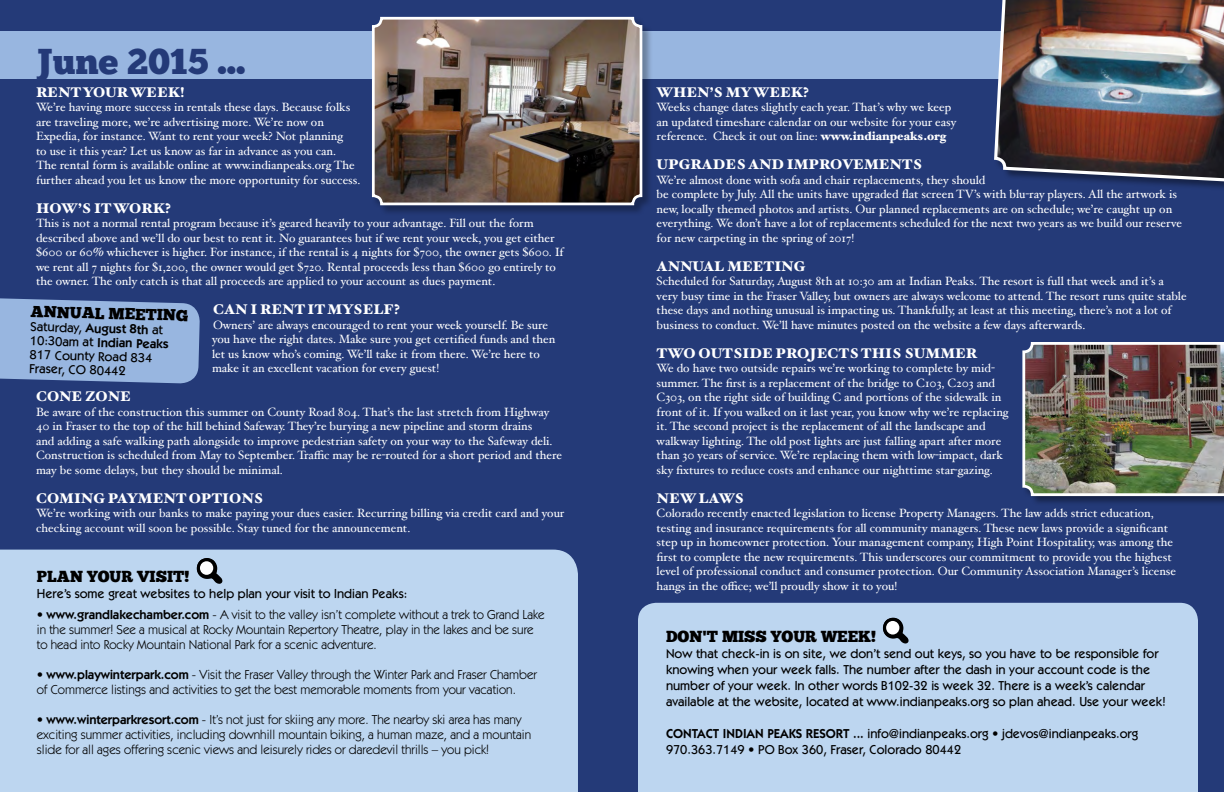
<style>
.page{position:relative;width:1224px;height:792px;background:#243a78}
.page>*{position:absolute;margin:0;border:0;box-sizing:border-box;transform-origin:0 0}
.t1{font:36px "Chunk Five";color:#243a78}
.t2{font:16px "Chunk Five";color:#000}
.t3{font:900 14px "Hoefler Text";color:#fff}
.t4{font:13px/15px "Itc Kabel";color:#000}
.t5{font:500 13px/16px "Itc Kabel";color:#000}
.t6{font:12px/14.5px "Hoefler Text";color:#fff}
.s1{font-weight:600}
.s2{font-weight:900}
</style>
<div class="page">
<div style="left:0;top:31px;width:1224px;height:48px;background:#98b6e0"></div>
<div style="left:372px;top:16px;width:281px;height:200px;background:#000;opacity:.3"></div>
<img style="left:373px;top:18px;width:268px;height:186px">
<div style="left:372px;top:17px;width:270px;height:188px;border:3px solid #fff;border-radius:8px"></div>
<div style="left:638px;top:603px;width:560px;height:189px;background:#bdd6f0"></div>
<div style="left:0;top:550px;width:578px;height:242px;background:#bdd6f0"></div>
<svg style="left:882px;top:617px;width:29px;height:29px"></svg>
<div style="left:886px;top:621px;width:13px;height:14px;background:#fff;border-radius:50%"></div>
<svg style="left:196px;top:557px;width:29px;height:29px"></svg>
<div style="left:200px;top:561px;width:13px;height:14px;background:#fff;border-radius:50%"></div>
<img style="left:994px;top:0;width:230px;height:188px">
<div style="left:1022px;top:342px;width:202px;height:164px;background:#000;opacity:.4"></div>
<img style="left:1022px;top:342px;width:202px;height:154px">
<svg style="left:0;top:298px;width:200px;height:86px"></svg>
<h1 class="t1" style="left:36px;top:45px;width:211px">June 2015 ...</h1>
<p class="t3" style="left:36px;top:84px;width:150px">RENT YOUR WEEK!</p>
<p class="t6" style="left:36px;top:100px;width:326px">We’re having more success in rentals these days. Because folks are traveling more, we’re advertising more. We’re now on Expedia, for instance. Want to rent your week? Not planning<br>to use it this year? Let us know as far in advance as you can.<br>The rental form is available online at www.indianpeaks.org The further ahead you let us know the more opportunity for success.</p>
<p class="t3" style="left:36px;top:200px;width:136px">HOW’S IT WORK?</p>
<p class="t6" style="left:36px;top:216px;width:529px">This is not a normal rental program because it’s geared heavily to your advantage. Fill out the form described above and we’ll do our best to rent it. No guarantees but if we rent your week, you get either $600 or 60% whichever is higher. For instance, if the rental is 4 nights for $700, the owner gets $600. If we rent all 7 nights for $1,200, the owner would get $720. Rental proceeds less than $600 go entirely to the owner. The only catch is that all proceeds are applied to your account as dues payment.</p>
<p class="t3" style="left:213px;top:301px;width:188px">CAN I RENT IT MYSELF?</p>
<p class="t6" style="left:212px;top:318px;width:345px">Owners’ are always encouraged to rent your week yourself. Be sure you have the right dates. Make sure you get certified funds and then let us know who’s coming. We’ll take it from there. We’re here to make it an excellent vacation for every guest!</p>
<p class="t3" style="left:36px;top:388px;width:96px">CONE ZONE</p>
<p class="t6" style="left:36px;top:405px;width:528px">Be aware of the construction this summer on County Road 804. That’s the last stretch from Highway 40 in Fraser to the top of the hill behind Safeway. They’re burying a new pipeline and storm drains<br>and adding a safe walking path alongside to improve pedestrian safety on your way to the Safeway deli.<br>Construction is scheduled from May to September. Traffic may be re-routed for a short period and there may be some delays, but they should be minimal.</p>
<p class="t3" style="left:36px;top:490px;width:229px">COMING PAYMENT OPTIONS</p>
<p class="t6" style="left:36px;top:506px;width:530px">We’re working with our banks to make paying your dues easier. Recurring billing via credit card and your checking account will soon be possible. Stay tuned for the announcement.</p>
<h2 class="t2" style="left:31px;top:305px;width:159px;rotate:1deg">ANNUAL MEETING</h2>
<p class="t5" style="left:31px;top:319px;width:140px;line-height:14px;rotate:2deg">Saturday, <span class="s1">August 8th</span> at<br>10:30am at <span class="s1">Indian Peaks<br></span>817 County Road 834<br>Fraser, CO 80442</p>
<h2 class="t2" style="left:37px;top:569px;width:154px">PLAN YOUR VISIT!</h2>
<p class="t5" style="left:37px;top:586px;width:372px">Here’s some great websites to help plan your visit to Indian Peaks:</p>
<p class="t4" style="left:37px;top:607px;width:509px">• <span class="s1">www.grandlakechamber.com</span> - A visit to the valley isn’t complete without a trek to Grand Lake in the summer! See a musical at Rocky Mountain Repertory Theatre, play in the lakes and be sure to head into Rocky Mountain National Park for a scenic adventure.</p>
<p class="t4" style="left:37px;top:667px;width:502px">• <span class="s1">www.playwinterpark.com</span> - Visit the Fraser Valley through the Winter Park and Fraser Chamber of Commerce listings and activities to get the best memorable moments from your vacation.</p>
<p class="t4" style="left:37px;top:712px;width:496px">• <span class="s1">www.winterparkresort.com</span> - It’s not just for skiing any more. The nearby ski area has many exciting summer activities, including downhill mountain biking, a human maze, and a mountain slide for all ages offering scenic views and leisurely rides or daredevil thrills – you pick!</p>
<p class="t3" style="left:657px;top:84px;width:154px">WHEN’S MY WEEK?</p>
<p class="t6" style="left:657px;top:100px;width:301px">Weeks change dates slightly each year. That’s why we keep an updated timeshare calendar on our website for your easy reference. Check it out on line: <span class="s2">www.indianpeaks.org</span></p>
<p class="t3" style="left:657px;top:156px;width:267px">UPGRADES AND IMPROVEMENTS</p>
<p class="t6" style="left:657px;top:173px;width:527px">We’re almost done with sofa and chair replacements, they should<br>be complete by July. All the units have upgraded flat screen TV’s with blu-ray players. All the artwork is new, locally themed photos and artists. Our planned replacements are on schedule; we’re caught up on everything. We don’t have a lot of replacements scheduled for the next two years as we build our reserve for new carpeting in the spring of 2017!</p>
<p class="t3" style="left:657px;top:258px;width:150px">ANNUAL MEETING</p>
<p class="t6" style="left:657px;top:274px;width:532px">Scheduled for Saturday, August 8th at 10:30 am at Indian Peaks. The resort is full that week and it’s a very busy time in the Fraser Valley, but owners are always welcome to attend. The resort runs quite stable these days and nothing unusual is impacting us. Thankfully, at least at this meeting, there’s not a lot of business to conduct. We’ll have minutes posted on the website a few days afterwards.</p>
<p class="t3" style="left:657px;top:345px;width:322px">TWO OUTSIDE PROJECTS THIS SUMMER</p>
<p class="t6" style="left:657px;top:361px;width:353px">We do have two outside repairs we’re working to complete by mid&shy;summer. The first is a replacement of the bridge to C103, C203 and C303, on the right side of building C and portions of the sidewalk in front of it. If you walked on it last year, you know why we’re replacing it. The second project is the replacement of all the landscape and walkway lighting. The old post lights are just falling apart after more than 30 years of service. We’re replacing them with low-impact, dark sky fixtures to reduce costs and enhance our nighttime star-gazing.</p>
<p class="t3" style="left:657px;top:490px;width:89px">NEW LAWS</p>
<p class="t6" style="left:657px;top:506px;width:521px">Colorado recently enacted legislation to license Property Managers. The law adds strict education, testing and insurance requirements for all community managers. These new laws provide a significant step up in homeowner protection. Your management company, High Point Hospitality, was among the first to complete the new requirements. This underscores our commitment to provide you the highest level of professional conduct and consumer protection. Our Community Association Manager’s license hangs in the office; we’ll proudly show it to you!</p>
<h2 class="t2" style="left:666px;top:629px;width:212px">DON'T MISS YOUR WEEK!</h2>
<p class="t5" style="left:666px;top:645px;width:501px">Now that check-in is on site, we don’t send out keys, so you have to be responsible for knowing when your week falls. The number after the dash in your account code is the number of your week. In other words B102-32 is week 32. There is a week’s calendar available at the website, located at www.indianpeaks.org so plan ahead. Use your week!</p>
<p class="t5" style="left:666px;top:725px;width:474px"><span class="s1">CONTACT INDIAN PEAKS RESORT ...</span> info@indianpeaks.org • jdevos@indianpeaks.org<br>970.363.7149 • PO Box 360, Fraser, Colorado 80442</p>
</div>
